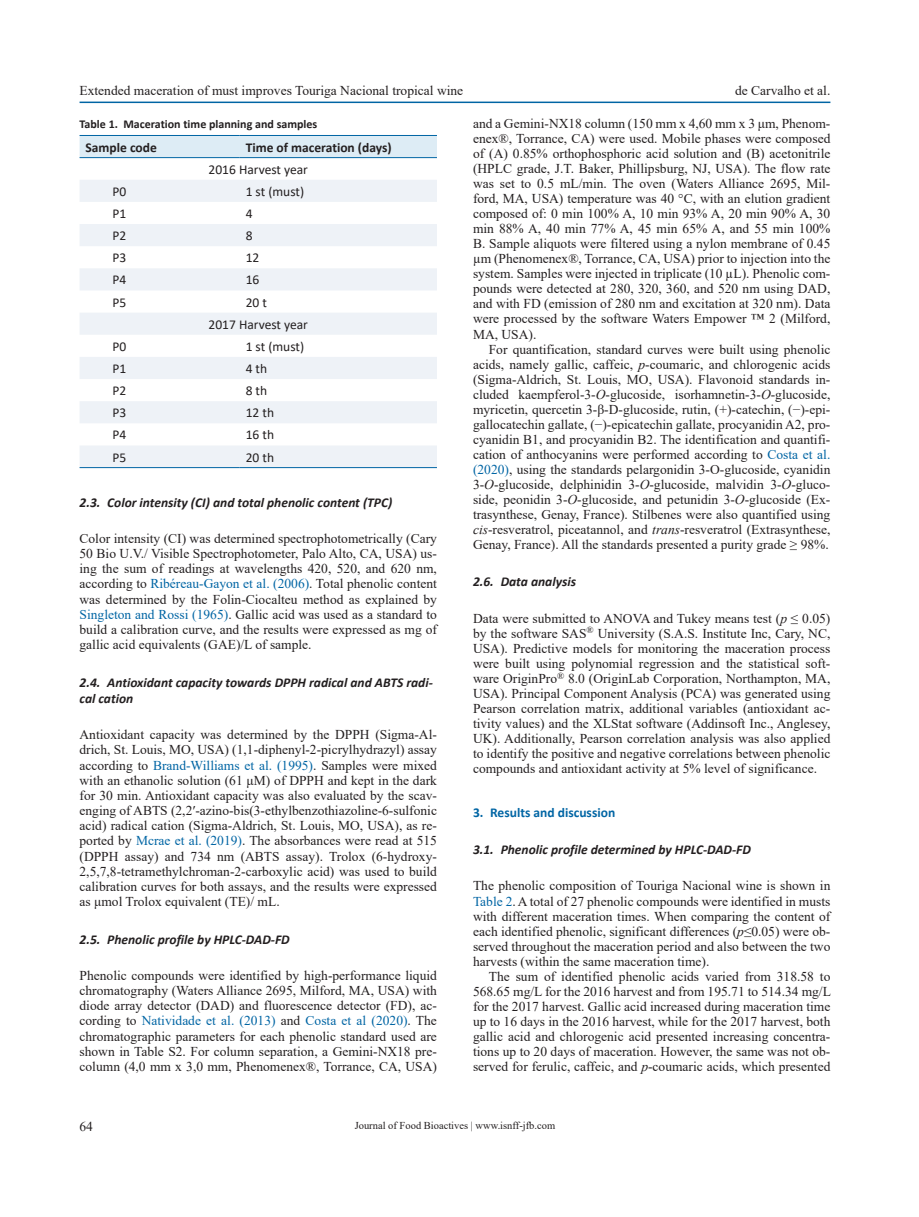
<style>
.page{position:relative;width:919px;height:1217px;background:#fff}
.page>*{position:absolute;margin:0;border:0;box-sizing:border-box;transform-origin:0 0}
.t1{font:13.5px/15px "Times New Roman";color:#231f20;text-align:justify}
.t2{font:italic 700 13.5px/16.4px "Calibri";color:#231f20}
.t3{font:13.5px/22.2px "Calibri";color:#231f20;text-align:center}
.t4{font:700 13.5px "Calibri";color:#231f20}
.t5{font:700 13.5px "Calibri";color:#0065a4}
.t6{font:700 12px "Calibri";color:#231f20}
.t7{font:10.5px "Times New Roman";color:#231f20}
.s1{color:#0065a4}
.s2{font-style:italic}
</style>
<div class="page">
<hr style="left:80px;top:101px;width:750px;height:2px;background:#0065a4">
<div style="left:80px;top:136px;width:357px;height:21px;background:#ddecf5"></div>
<svg style="left:80px;top:180px;width:357px;height:287px;fill:#eef2f7"></svg>
<hr style="left:80px;top:135px;width:160px;height:1px;background:#0065a4">
<hr style="left:80px;top:157px;width:160px;height:1px;background:#0065a4">
<hr style="left:240px;top:135px;width:197px;height:1px;background:#0065a4">
<hr style="left:240px;top:157px;width:197px;height:1px;background:#0065a4">
<hr style="left:80px;top:467px;width:160px;height:1px;background:#0065a4">
<hr style="left:240px;top:467px;width:197px;height:1px;background:#0065a4">
<p class="t1" style="left:80px;top:82px;width:385px">Extended maceration of must improves Touriga Nacional tropical wine</p>
<p class="t1" style="left:735px;top:82px;width:97px">de Carvalho et al.</p>
<p class="t6" style="left:80px;top:115px;width:239px">Table 1. Maceration time planning and samples</p>
<p class="t4" style="left:86px;top:137px;width:73px">Sample code</p>
<p class="t4" style="left:246px;top:137px;width:147px">Time of maceration (days)</p>
<p class="t3" style="left:208px;top:158px;width:101px">2016 Harvest year</p>
<p class="t3" style="left:112px;top:180px;width:15px">P0</p>
<p class="t3" style="left:246px;top:180px;width:60px">1 st (must)</p>
<p class="t3" style="left:112px;top:202px;width:15px">P1</p>
<p class="t3" style="left:246px;top:202px;width:8px">4</p>
<p class="t3" style="left:112px;top:224px;width:15px">P2</p>
<p class="t3" style="left:246px;top:224px;width:8px">8</p>
<p class="t3" style="left:112px;top:246px;width:15px">P3</p>
<p class="t3" style="left:246px;top:246px;width:15px">12</p>
<p class="t3" style="left:112px;top:268px;width:15px">P4</p>
<p class="t3" style="left:246px;top:268px;width:15px">16</p>
<p class="t3" style="left:112px;top:290px;width:15px">P5</p>
<p class="t3" style="left:208px;top:290px;width:101px">20 t<br>2017 Harvest year</p>
<p class="t3" style="left:112px;top:335px;width:15px">P0</p>
<p class="t3" style="left:246px;top:335px;width:60px">1 st (must)</p>
<p class="t3" style="left:112px;top:357px;width:15px">P1</p>
<p class="t3" style="left:246px;top:357px;width:23px">4 th</p>
<p class="t3" style="left:112px;top:379px;width:15px">P2</p>
<p class="t3" style="left:246px;top:379px;width:23px">8 th</p>
<p class="t3" style="left:112px;top:401px;width:15px">P3</p>
<p class="t3" style="left:246px;top:401px;width:30px">12 th</p>
<p class="t3" style="left:112px;top:423px;width:15px">P4</p>
<p class="t3" style="left:246px;top:423px;width:30px">16 th</p>
<p class="t3" style="left:112px;top:445px;width:15px">P5</p>
<p class="t3" style="left:246px;top:445px;width:30px">20 th</p>
<p class="t2" style="left:80px;top:493px;width:314px">2.3. Color intensity (CI) and total phenolic content (TPC)</p>
<p class="t1" style="left:80px;top:530px;width:359px">Color intensity (CI) was determined spectrophotometrically (Cary 50 Bio U.V./ Visible Spectrophotometer, Palo Alto, CA, USA) us&shy;ing the sum of readings at wavelengths 420, 520, and 620 nm, according to <span class="s1">Ribéreau-Gayon et al. (2006)</span>. Total phenolic content was determined by the Folin-Ciocalteu method as explained by <span class="s1">Singleton and Rossi (1965)</span>. Gallic acid was used as a standard to build a calibration curve, and the results were expressed as mg of gallic acid equivalents (GAE)/L of sample.</p>
<p class="t2" style="left:80px;top:673px;width:355px">2.4. Antioxidant capacity towards DPPH radical and ABTS radi&shy;cal cation</p>
<p class="t1" style="left:80px;top:726px;width:359px">Antioxidant capacity was determined by the DPPH (Sigma-Al&shy;drich, St. Louis, MO, USA) (1,1-diphenyl-2-picrylhydrazyl) assay according to <span class="s1">Brand-Williams et al. (1995)</span>. Samples were mixed with an ethanolic solution (61 μM) of DPPH and kept in the dark for 30 min. Antioxidant capacity was also evaluated by the scav&shy;enging of ABTS (2,2′-azino-bis(3-ethylbenzothiazoline-6-sulfonic acid) radical cation (Sigma-Aldrich, St. Louis, MO, USA), as re&shy;ported by <span class="s1">Mcrae et al. (2019)</span>. The absorbances were read at 515 (DPPH assay) and 734 nm (ABTS assay). Trolox (6-hydroxy-2,5,7,8-tetramethylchroman-2-carboxylic acid) was used to build calibration curves for both assays, and the results were expressed as μmol Trolox equivalent (TE)/ mL.</p>
<p class="t2" style="left:80px;top:930px;width:212px">2.5. Phenolic profile by HPLC-DAD-FD</p>
<p class="t1" style="left:80px;top:967px;width:359px">Phenolic compounds were identified by high-performance liquid chromatography (Waters Alliance 2695, Milford, MA, USA) with diode array detector (DAD) and fluorescence detector (FD), ac&shy;cording to <span class="s1">Natividade et al. (2013)</span> and <span class="s1">Costa et al (2020)</span>. The chromatographic parameters for each phenolic standard used are shown in Table S2. For column separation, a Gemini-NX18 pre&shy;column (4,0 mm x 3,0 mm, Phenomenex®, Torrance, CA, USA)</p>
<p class="t1" style="left:473px;top:115px;width:359px">and a Gemini-NX18 column (150 mm x 4,60 mm x 3 μm, Phenom&shy;enex®, Torrance, CA) were used. Mobile phases were composed of (A) 0.85% orthophosphoric acid solution and (B) acetonitrile (HPLC grade, J.T. Baker, Phillipsburg, NJ, USA). The flow rate was set to 0.5 mL/min. The oven (Waters Alliance 2695, Mil&shy;ford, MA, USA) temperature was 40 °C, with an elution gradient composed of: 0 min 100% A, 10 min 93% A, 20 min 90% A, 30 min 88% A, 40 min 77% A, 45 min 65% A, and 55 min 100% B. Sample aliquots were filtered using a nylon membrane of 0.45 µm (Phenomenex®, Torrance, CA, USA) prior to injection into the system. Samples were injected in triplicate (10 µL). Phenolic com&shy;pounds were detected at 280, 320, 360, and 520 nm using DAD, and with FD (emission of 280 nm and excitation at 320 nm). Data were processed by the software Waters Empower ™ 2 (Milford, MA, USA).</p>
<p class="t1" style="left:473px;top:341px;width:359px;text-indent:16px">For quantification, standard curves were built using phenolic acids, namely gallic, caffeic, <span class="s2">p</span>-coumaric, and chlorogenic acids (Sigma-Aldrich, St. Louis, MO, USA). Flavonoid standards in&shy;cluded kaempferol-3-<span class="s2">O</span>-glucoside, isorhamnetin-3-<span class="s2">O</span>-glucoside, myricetin, quercetin 3-β-D-glucoside, rutin, (+)-catechin, (−)-epi&shy;gallocatechin gallate, (−)-epicatechin gallate, procyanidin A2, pro&shy;cyanidin B1, and procyanidin B2. The identification and quantifi&shy;cation of anthocyanins were performed according to <span class="s1">Costa et al. (2020)</span>, using the standards pelargonidin 3-O-glucoside, cyanidin 3-<span class="s2">O</span>-glucoside, delphinidin 3-<span class="s2">O</span>-glucoside, malvidin 3-<span class="s2">O</span>-gluco&shy;side, peonidin 3-<span class="s2">O</span>-glucoside, and petunidin 3-<span class="s2">O</span>-glucoside (Ex&shy;trasynthese, Genay, France). Stilbenes were also quantified using <span class="s2">cis</span>-resveratrol, piceatannol, and <span class="s2">trans</span>-resveratrol (Extrasynthese, Genay, France). All the standards presented a purity grade ≥ 98%.</p>
<p class="t2" style="left:473px;top:573px;width:104px">2.6. Data analysis</p>
<p class="t1" style="left:473px;top:610px;width:359px">Data were submitted to ANOVA and Tukey means test (<span class="s2">p</span> ≤ 0.05) by the software SAS<sup>®</sup> University (S.A.S. Institute Inc, Cary, NC, USA). Predictive models for monitoring the maceration process were built using polynomial regression and the statistical soft&shy;ware OriginPro<sup>®</sup> 8.0 (OriginLab Corporation, Northampton, MA, USA). Principal Component Analysis (PCA) was generated using Pearson correlation matrix, additional variables (antioxidant ac&shy;tivity values) and the XLStat software (Addinsoft Inc., Anglesey, UK). Additionally, Pearson correlation analysis was also applied to identify the positive and negative correlations between phenolic compounds and antioxidant activity at 5% level of significance.</p>
<p class="t5" style="left:473px;top:803px;width:144px">3. Results and discussion</p>
<p class="t2" style="left:473px;top:841px;width:279px">3.1. Phenolic profile determined by HPLC-DAD-FD</p>
<p class="t1" style="left:473px;top:877px;width:359px">The phenolic composition of Touriga Nacional wine is shown in <span class="s1">Table 2</span>. A total of 27 phenolic compounds were identified in musts with different maceration times. When comparing the content of each identified phenolic, significant differences (<span class="s2">p</span>≤0.05) were ob&shy;served throughout the maceration period and also between the two harvests (within the same maceration time).</p>
<p class="t1" style="left:473px;top:968px;width:359px;text-indent:16px">The sum of identified phenolic acids varied from 318.58 to 568.65 mg/L for the 2016 harvest and from 195.71 to 514.34 mg/L for the 2017 harvest. Gallic acid increased during maceration time up to 16 days in the 2016 harvest, while for the 2017 harvest, both gallic acid and chlorogenic acid presented increasing concentra&shy;tions up to 20 days of maceration. However, the same was not ob&shy;served for ferulic, caffeic, and <span class="s2">p</span>-coumaric acids, which presented</p>
<p class="t1" style="left:80px;top:1118px;width:15px">64</p>
<p class="t7" style="left:354px;top:1117px;width:202px">Journal of Food Bioactives | www.isnff-jfb.com</p>
</div>
